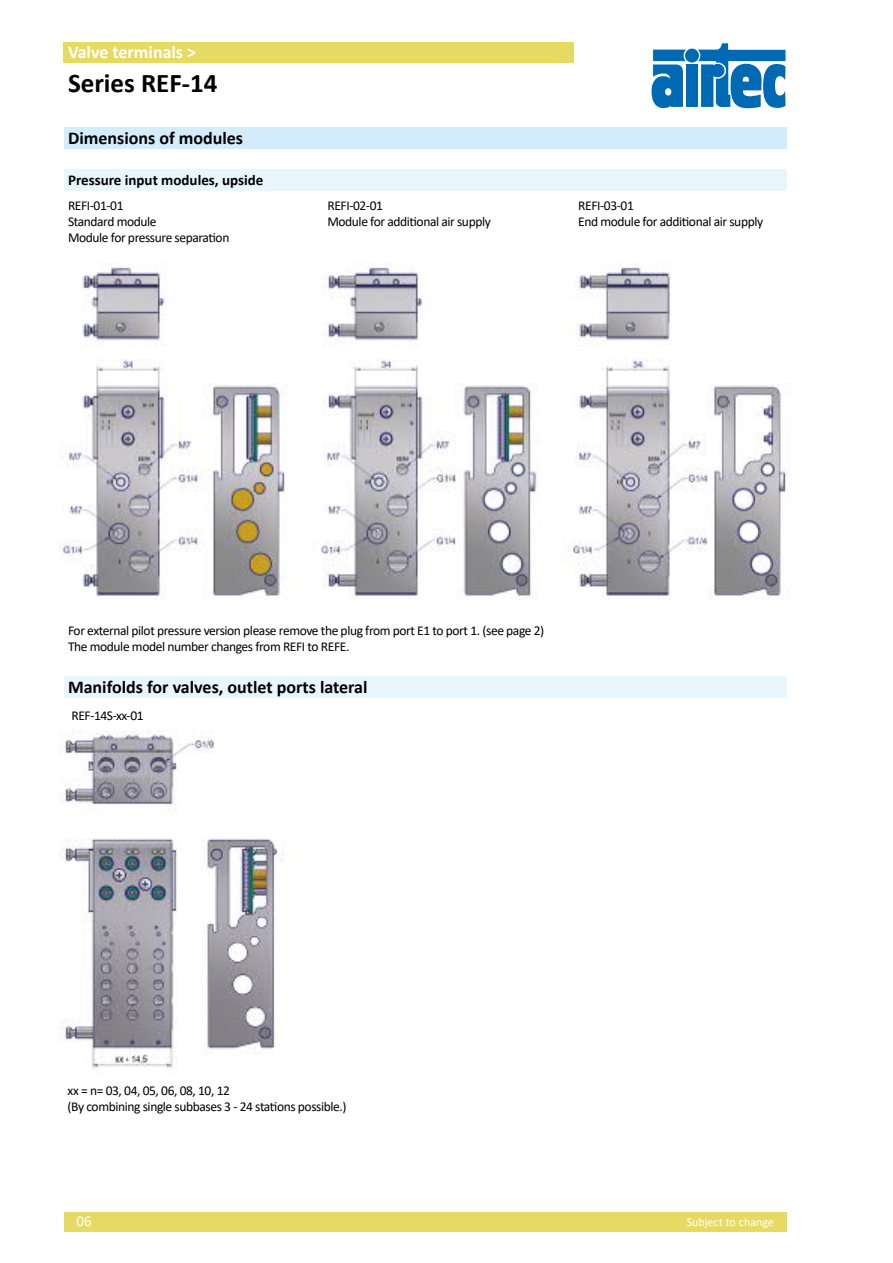
<style>
.page{position:relative;width:893px;height:1263px;background:#fff}
.page>*{position:absolute;margin:0;border:0;box-sizing:border-box;transform-origin:0 0}
.t1{font:700 27px "Calibri";color:#000}
.t2{font:700 18px "Calibri";color:#000}
.t3{font:700 18px "Calibri";color:#fff}
.t4{font:700 15px "Calibri";color:#000}
.t5{font:15px "Calibri";color:#fff}
.t6{font:13.5px/16.2px "Calibri";letter-spacing:-.03em;color:#000}
.t7{font:12px "Calibri";color:#fff}
</style>
<div class="page">
<div style="left:685px;top:49px;width:14px;height:14px;background:#0069b4;border-radius:50%"></div>
<div style="left:686px;top:64px;width:12px;height:43px;background:#0069b4"></div>
<svg style="left:651px;top:50px;width:35px;height:59px"></svg>
<svg style="left:698px;top:43px;width:87px;height:66px"></svg>
<div style="left:64px;top:1212px;width:723px;height:19px;background:#e7da63"></div>
<div style="left:64px;top:43px;width:510px;height:20px;background:#e7da63"></div>
<div style="left:64px;top:128px;width:723px;height:21px;background:#d4edfc"></div>
<div style="left:64px;top:169px;width:723px;height:21px;background:#eaf6fe"></div>
<img style="left:60px;top:262px;width:729px;height:338px">
<div style="left:64px;top:676px;width:723px;height:21px;background:#eaf6fe"></div>
<img style="left:60px;top:730px;width:224px;height:339px">
<h2 class="t3" style="left:68px;top:40px;width:130px">Valve terminals &gt;</h2>
<h1 class="t1" style="left:68px;top:64px;width:151px">Series REF-14</h1>
<h2 class="t2" style="left:68px;top:125px;width:177px">Dimensions of modules</h2>
<p class="t4" style="left:68px;top:169px;width:197px">Pressure input modules, upside</p>
<p class="t6" style="left:68px;top:197px;width:163px">REFI-01-01<br>Standard module<br>Module for pressure separation</p>
<p class="t6" style="left:327px;top:197px;width:165px">REFI-02-01<br>Module for additional air supply</p>
<p class="t6" style="left:578px;top:197px;width:186px">REFI-03-01<br>End module for additional air supply</p>
<p class="t6" style="left:68px;top:622px;width:478px">For external pilot pressure version please remove the plug from port E1 to port 1. (see page 2)<br>The module model number changes from REFI to REFE.</p>
<h2 class="t2" style="left:68px;top:674px;width:301px">Manifolds for valves, outlet ports lateral</h2>
<p class="t6" style="left:71px;top:707px;width:74px">REF-14S-xx-01</p>
<p class="t6" style="left:68px;top:1081px;width:280px">xx = n= 03, 04, 05, 06, 08, 10, 12<br>(By combining single subbases 3 - 24 stations possible.)</p>
<p class="t5" style="left:77px;top:1211px;width:17px">06</p>
<p class="t7" style="left:687px;top:1214px;width:89px">Subject to change</p>
</div>
